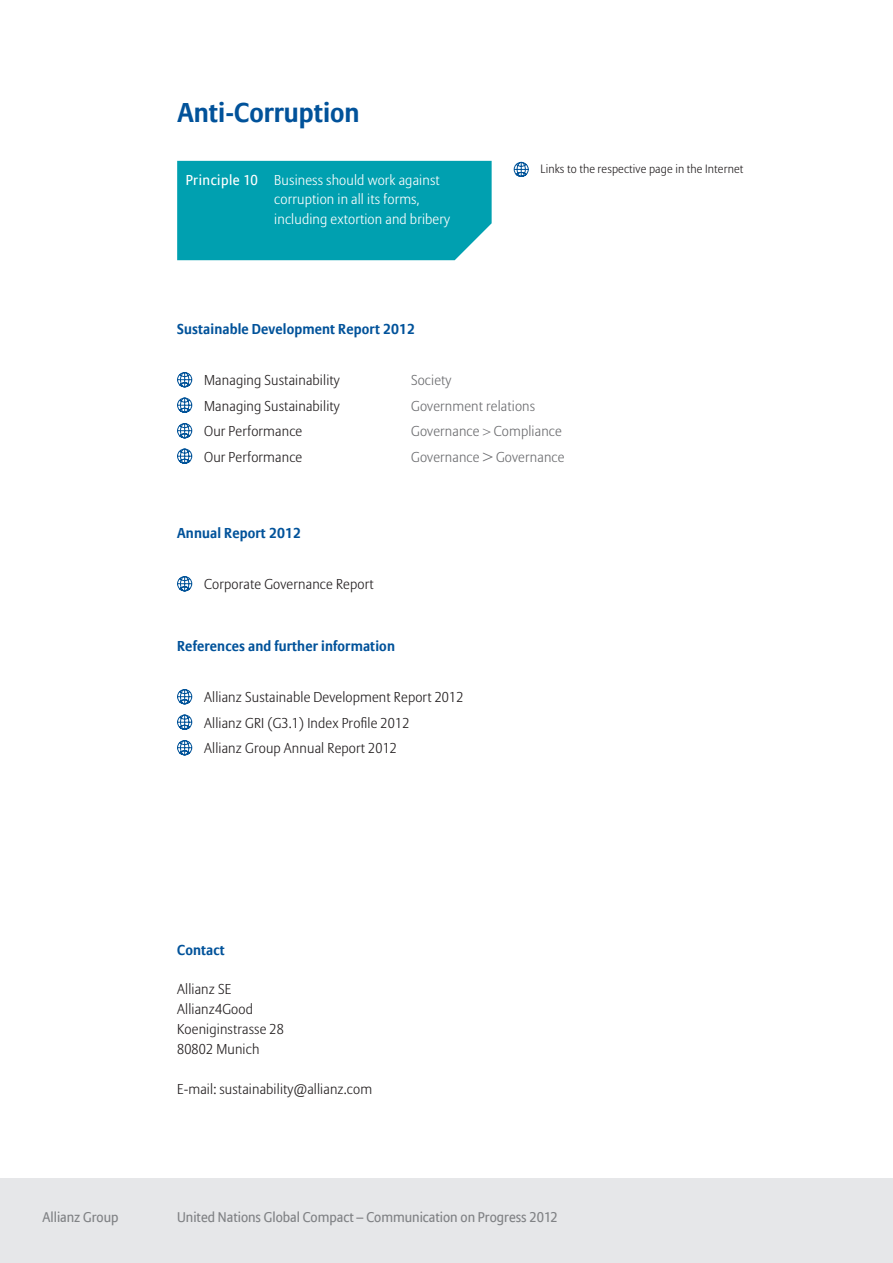
<style>
.page{position:relative;width:893px;height:1263px;background:#fff}
.page>*{position:absolute;margin:0;border:0;box-sizing:border-box;transform-origin:0 0}
.t1{font:700 27px "Allianz Sans";color:#01529a}
.Copy_9_5_13_25_ASL_F{font:300 14.25px "Allianz Sans";letter-spacing:.01em;color:#231f20}
.Glance_copy_9_5_13_2{font:300 14.25px/19.8px "Allianz Sans";letter-spacing:.01em;color:#fff}
.Subhead_9_5_13_25_AS{font:700 14.25px "Allianz Sans";letter-spacing:.01em;color:#01529a}
.Copy_9_5_13_25_ASL_F-2{font:300 14.25px "Allianz Sans";letter-spacing:.01em;color:#6c6d70}
.Copy_9_5_13_25_ASL_F-3{font:700 14.25px "Allianz Sans";letter-spacing:.01em;color:#01529a}
.Large_Numbers_116_14{font:14.25px "Allianz Sans";letter-spacing:.03em;color:#fff}
.t2{font:13.95px "Allianz Sans";color:#808285}
.Copy_9_5_13_25_ASL_F-4{font:300 12px "Allianz Sans";letter-spacing:.01em;color:#231f20}
.s1{font-size:11.25px}
</style>
<div class="page">
<div style="left:0;top:1178px;width:893px;height:85px;background:#e6e7e9"></div>
<svg style="left:177px;top:372px;width:16px;height:16px"></svg>
<svg style="left:177px;top:397px;width:16px;height:16px"></svg>
<svg style="left:177px;top:423px;width:16px;height:16px"></svg>
<svg style="left:177px;top:448px;width:16px;height:16px"></svg>
<svg style="left:177px;top:576px;width:16px;height:16px"></svg>
<div style="left:177px;top:161px;width:315px;height:99px;background:#00a0b0"></div>
<svg style="left:177px;top:689px;width:16px;height:15px"></svg>
<svg style="left:177px;top:714px;width:16px;height:16px"></svg>
<svg style="left:177px;top:740px;width:16px;height:15px"></svg>
<svg style="left:513px;top:162px;width:16px;height:15px"></svg>
<p class="t1" style="left:178px;top:95px;width:184px">Anti-Corruption</p>
<p class="Large_Numbers_116_14" style="left:186px;top:171px;width:74px">Principle 10</p>
<p class="Glance_copy_9_5_13_2" style="left:274px;top:169px;width:177px">Business should work against corruption in all its forms, including extortion and bribery</p>
<p class="Copy_9_5_13_25_ASL_F-4" style="left:540px;top:161px;width:204px">Links to the respective page in the Internet</p>
<p class="Subhead_9_5_13_25_AS" style="left:177px;top:320px;width:239px">Sustainable Development Report 2012</p>
<p class="Copy_9_5_13_25_ASL_F" style="left:204px;top:372px;width:137px">Managing Sustainability</p>
<p class="Copy_9_5_13_25_ASL_F-2" style="left:411px;top:372px;width:42px">Society</p>
<p class="Copy_9_5_13_25_ASL_F" style="left:204px;top:397px;width:137px">Managing Sustainability</p>
<p class="Copy_9_5_13_25_ASL_F-2" style="left:411px;top:397px;width:126px">Government relations</p>
<p class="Copy_9_5_13_25_ASL_F" style="left:204px;top:423px;width:100px">Our Performance</p>
<p class="Copy_9_5_13_25_ASL_F-2" style="left:411px;top:423px;width:152px">Governance <span class="s1">&gt;</span> Compliance</p>
<p class="Copy_9_5_13_25_ASL_F" style="left:204px;top:448px;width:100px">Our Performance</p>
<p class="Copy_9_5_13_25_ASL_F-2" style="left:411px;top:448px;width:155px">Governance &gt; Governance</p>
<p class="Copy_9_5_13_25_ASL_F-3" style="left:177px;top:524px;width:125px">Annual Report 2012</p>
<p class="Copy_9_5_13_25_ASL_F" style="left:204px;top:576px;width:171px">Corporate Governance Report</p>
<p class="Subhead_9_5_13_25_AS" style="left:177px;top:637px;width:219px">References and further information</p>
<p class="Copy_9_5_13_25_ASL_F" style="left:204px;top:688px;width:261px">Allianz Sustainable Development Report 2012</p>
<p class="Copy_9_5_13_25_ASL_F" style="left:204px;top:714px;width:207px">Allianz GRI (G3.1) Index Profile 2012</p>
<p class="Copy_9_5_13_25_ASL_F" style="left:204px;top:739px;width:194px">Allianz Group Annual Report 2012</p>
<p class="Subhead_9_5_13_25_AS" style="left:177px;top:940px;width:49px">Contact</p>
<p class="Copy_9_5_13_25_ASL_F" style="left:177px;top:981px;width:55px">Allianz SE</p>
<p class="Copy_9_5_13_25_ASL_F" style="left:177px;top:1001px;width:77px">Allianz4Good</p>
<p class="Copy_9_5_13_25_ASL_F" style="left:177px;top:1020px;width:108px">Koeniginstrasse 28</p>
<p class="Copy_9_5_13_25_ASL_F" style="left:177px;top:1040px;width:84px">80802 Munich</p>
<p class="Copy_9_5_13_25_ASL_F" style="left:177px;top:1080px;width:196px">E-mail: sustainability@allianz.com</p>
<p class="t2" style="left:43px;top:1208px;width:78px">Allianz Group</p>
<p class="t2" style="left:177px;top:1208px;width:382px">United Nations Global Compact – Communication on Progress 2012</p>
</div>
